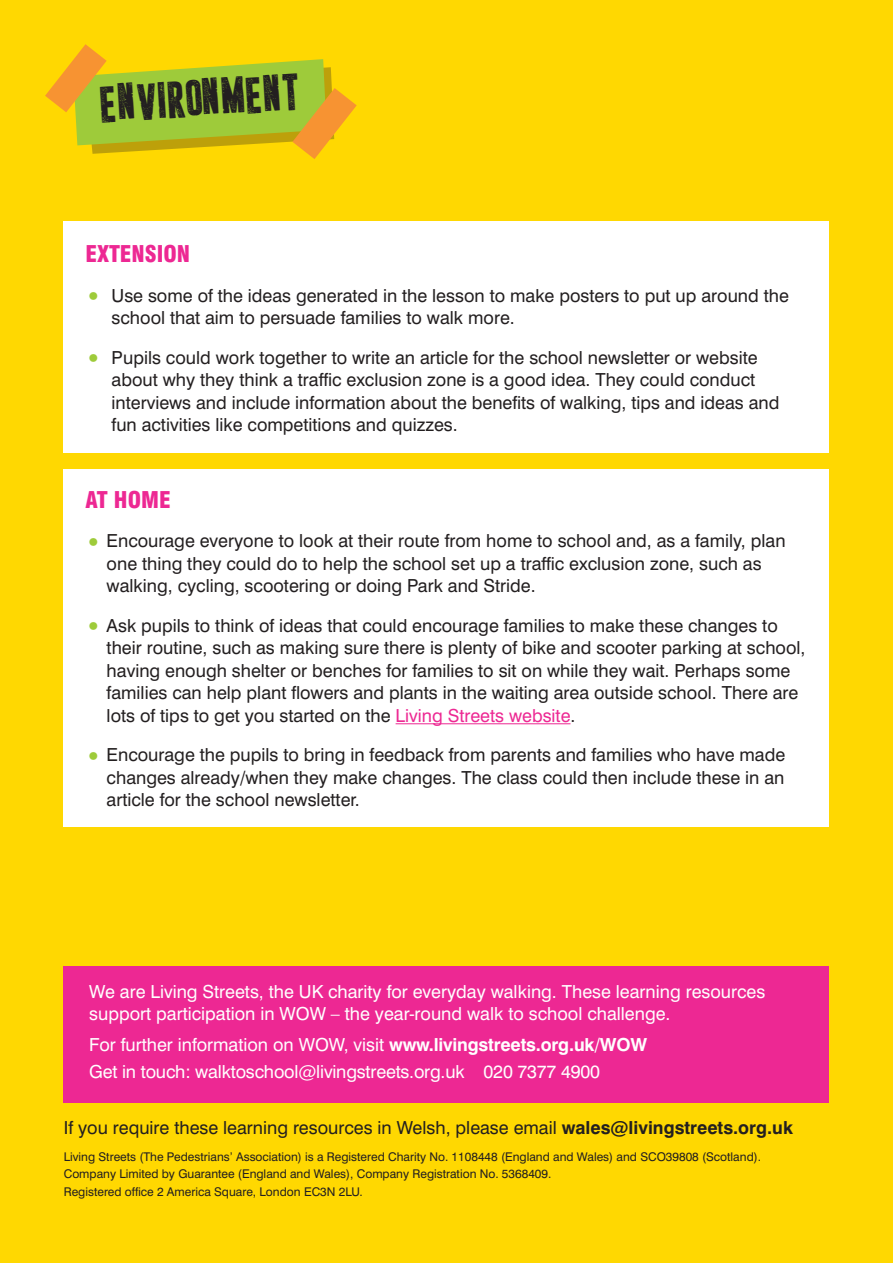
<style>
.page{position:relative;width:893px;height:1263px;background:#ffd801}
.page>*{position:absolute;margin:0;border:0;box-sizing:border-box;transform-origin:0 0}
.t1{font:45px "Living Streets Campaign";color:#231f20}
._1_head{font:900 condensed 22.5px "Swiss 721 BT";color:#ed2893}
._2_text{font:18px/22.5px "Swiss 721 BT";color:#231f20}
.t2{font:18px/22.5px "Swiss 721 BT";color:#fff}
.t3{font:12px "Swiss 721 BT";color:#231f20}
.s1{font-size:27px;color:#9ecb3a}
.s2{color:#ed2893}
.s3{font-weight:700}
</style>
<div class="page">
<div style="left:64px;top:221px;width:765px;height:231px;background:#fff"></div>
<div style="left:64px;top:469px;width:765px;height:358px;background:#fff"></div>
<hr style="left:396px;top:723px;width:174px;height:1px;background:#ed2893">
<svg style="left:45px;top:44px;width:312px;height:115px"></svg>
<div style="left:64px;top:967px;width:765px;height:136px;background:#ed2893"></div>
<p class="t1" style="left:100px;top:85px;width:202px;rotate:-4deg">ENVIRONMENT</p>
<p class="_1_head" style="left:85px;top:241px;width:106px">EXTENSION</p>
<p class="_2_text" style="left:112px;top:284px;width:679px;text-indent:-26px"><span class="s1">•</span> Use some of the ideas generated in the lesson to make posters to put up around the school that aim to persuade families to walk more.</p>
<p class="_2_text" style="left:112px;top:346px;width:669px;text-indent:-26px"><span class="s1">•</span> Pupils could work together to write an article for the school newsletter or website about why they think a traffic exclusion zone is a good idea. They could conduct interviews and include information about the benefits of walking, tips and ideas and fun activities like competitions and quizzes.</p>
<p class="_1_head" style="left:85px;top:486px;width:87px">AT HOME</p>
<p class="_2_text" style="left:107px;top:530px;width:680px;text-indent:-21px"><span class="s1">•</span> Encourage everyone to look at their route from home to school and, as a family, plan one thing they could do to help the school set up a traffic exclusion zone, such as walking, cycling, scootering or doing Park and Stride.</p>
<p class="_2_text" style="left:107px;top:614px;width:700px;text-indent:-21px"><span class="s1">•</span> Ask pupils to think of ideas that could encourage families to make these changes to their routine, such as making sure there is plenty of bike and scooter parking at school, having enough shelter or benches for families to sit on while they wait. Perhaps some families can help plant flowers and plants in the waiting area outside school. There are lots of tips to get you started on the <span class="s2">Living Streets website</span>.</p>
<p class="_2_text" style="left:107px;top:744px;width:680px;text-align:justify;text-indent:-21px"><span class="s1">•</span> Encourage the pupils to bring in feedback from parents and families who have made changes already/when they make changes. The class could then include these in an article for the school newsletter.</p>
<p class="t2" style="left:89px;top:980px;width:678px">We are Living Streets, the UK charity for everyday walking. These learning resources support participation in WOW – the year-round walk to school challenge.</p>
<p class="t2" style="left:89px;top:1033px;width:560px">For further information on WOW, visit <span class="s3">www.livingstreets.org.uk/WOW</span></p>
<p class="t2" style="left:89px;top:1060px;width:512px">Get in touch: walktoschool@livingstreets.org.uk 020 7377 4900</p>
<p class="_2_text" style="left:64px;top:1116px;width:731px">If you require these learning resources in Welsh, please email <span class="s3">wales@livingstreets.org.uk</span></p>
<p class="t3" style="left:64px;top:1150px;width:699px">Living Streets (The Pedestrians’ Association) is a Registered Charity No. 1108448 (England and Wales) and SCO39808 (Scotland).</p>
<p class="t3" style="left:64px;top:1167px;width:489px">Company Limited by Guarantee (England and Wales), Company Registration No. 5368409.</p>
<p class="t3" style="left:64px;top:1184px;width:301px">Registered office 2 America Square, London EC3N 2LU.</p>
</div>
